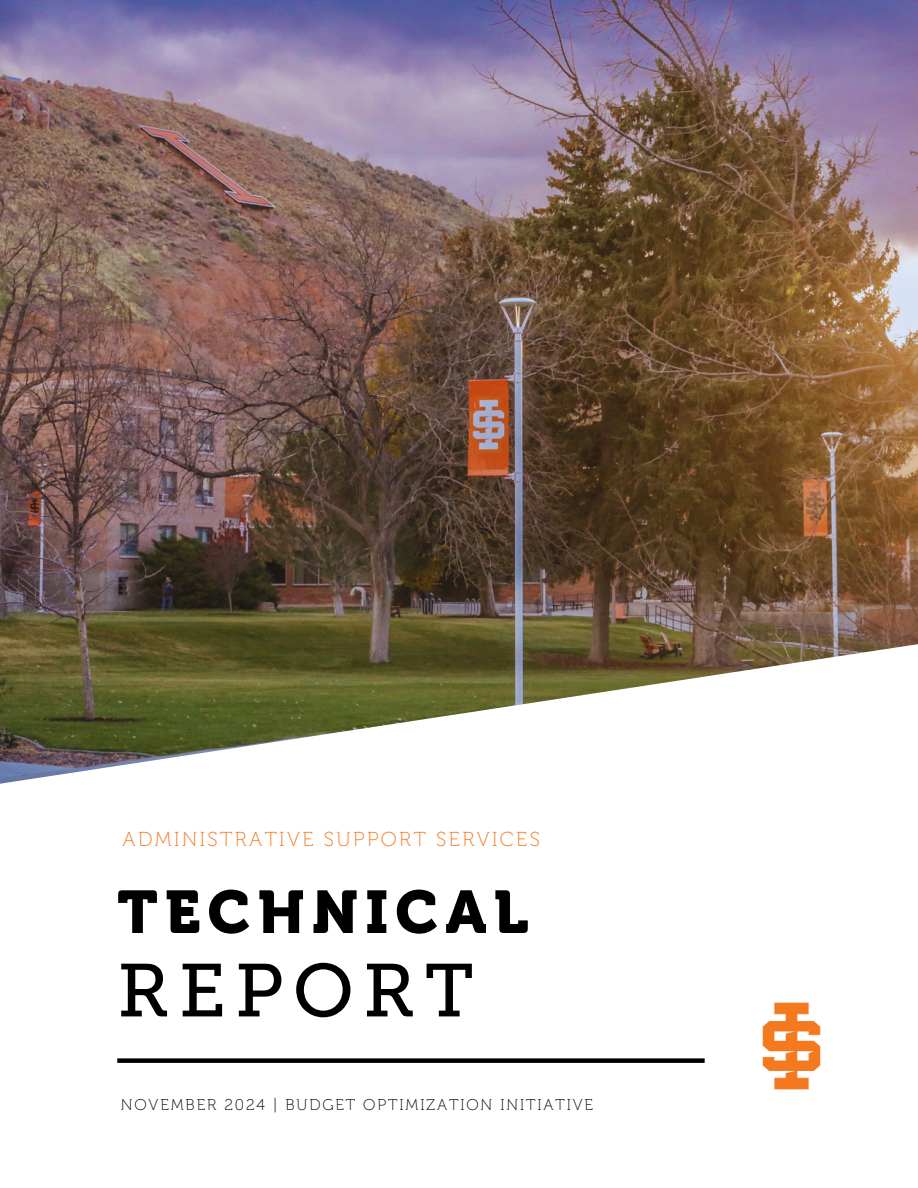
<style>
.page{position:relative;width:918px;height:1188px;background:#fff}
.page>*{position:absolute;margin:0;border:0;box-sizing:border-box;transform-origin:0 0}
.t1{font:74.7px "Museo Slab 500";letter-spacing:.12em;color:#000}
.t2{font:59.7px "Museo 900";letter-spacing:.12em;color:#000}
.t3{font:20.1px "Museo 100";letter-spacing:.12em;color:#f47920}
.t4{font:15.6px "Museo 100";letter-spacing:.12em;color:#000}
</style>
<div class="page">
<img style="left:0;top:0;width:918px;height:784px">
<img style="left:762px;top:1002px;width:59px;height:88px">
<div style="left:117px;top:1058px;width:588px;height:5px;background:#000"></div>
<h3 class="t3" style="left:123px;top:827px;width:419px">ADMINISTRATIVE SUPPORT SERVICES</h3>
<h2 class="t2" style="left:117px;top:877px;width:413px">TECHNICAL</h2>
<h1 class="t1" style="left:117px;top:946px;width:358px">REPORT</h1>
<p class="t4" style="left:121px;top:1095px;width:474px">NOVEMBER 2024 | BUDGET OPTIMIZATION INITIATIVE</p>
</div>
